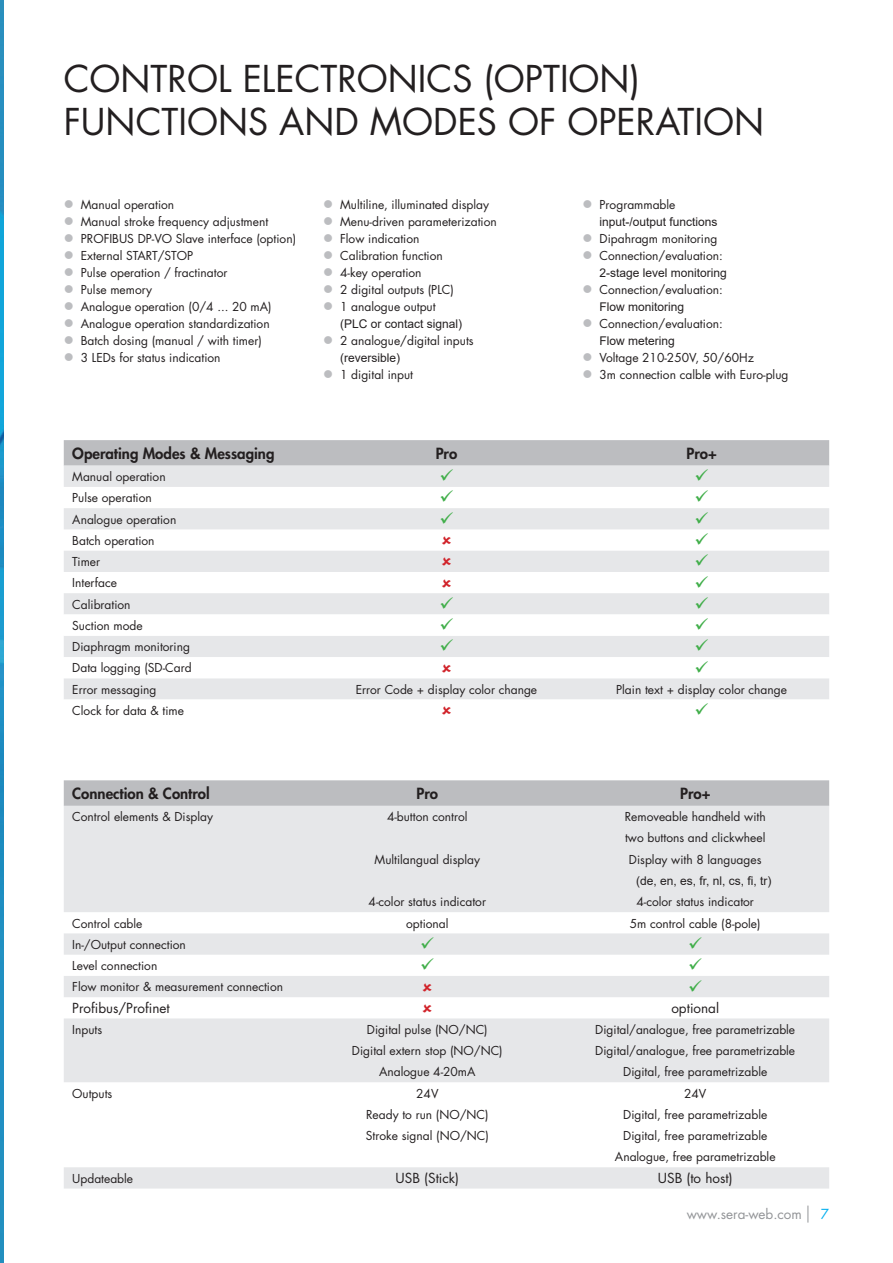
<style>
.page{position:relative;width:893px;height:1263px;background:#fff}
.page>*{position:absolute;margin:0;border:0;box-sizing:border-box;transform-origin:0 0}
.t1{font:36px/43.2px "Futura";color:#231f20}
.t2{font:800 15px "Futura";color:#231f20}
.t3{font:13.5px "Futura";color:#231f20}
.t4{font:13.5px "Futura";color:#939598}
.t5{font:13.5px "Futura";color:#00aeef}
.t6{font:12px/21.3px "Futura";color:#231f20}
.t7{font:12px "Arial";color:#231f20}
</style>
<div class="page">
<svg style="left:807px;top:1205px;width:1px;height:17px"></svg>
<img style="left:0;top:0;width:3px;height:1263px">
<svg style="left:64px;top:780px;width:765px;height:26px;background:#bdbec1"></svg>
<svg style="left:64px;top:806px;width:765px;height:382px;fill:#e6e7e9"></svg>
<svg style="left:64px;top:481px;width:765px;height:133px;fill:#e8e8ea"></svg>
<svg style="left:64px;top:636px;width:765px;height:63px;fill:#e6e7e9"></svg>
<svg style="left:423px;top:982px;width:9px;height:9px"></svg>
<svg style="left:423px;top:1004px;width:9px;height:8px"></svg>
<svg style="left:442px;top:536px;width:9px;height:8px"></svg>
<svg style="left:442px;top:557px;width:9px;height:9px"></svg>
<svg style="left:442px;top:579px;width:9px;height:8px"></svg>
<svg style="left:442px;top:664px;width:9px;height:8px"></svg>
<svg style="left:422px;top:937px;width:12px;height:12px"></svg>
<svg style="left:689px;top:937px;width:13px;height:12px"></svg>
<svg style="left:422px;top:958px;width:12px;height:12px"></svg>
<svg style="left:689px;top:958px;width:13px;height:12px"></svg>
<svg style="left:689px;top:979px;width:13px;height:12px"></svg>
<svg style="left:64px;top:440px;width:765px;height:41px;background:#cccdcf"></svg>
<svg style="left:441px;top:490px;width:12px;height:12px"></svg>
<svg style="left:696px;top:490px;width:12px;height:12px"></svg>
<svg style="left:441px;top:512px;width:12px;height:11px"></svg>
<svg style="left:696px;top:512px;width:12px;height:11px"></svg>
<svg style="left:696px;top:533px;width:12px;height:12px"></svg>
<svg style="left:696px;top:554px;width:12px;height:12px"></svg>
<svg style="left:696px;top:575px;width:12px;height:12px"></svg>
<svg style="left:441px;top:597px;width:12px;height:12px"></svg>
<svg style="left:696px;top:597px;width:12px;height:12px"></svg>
<svg style="left:441px;top:639px;width:12px;height:12px"></svg>
<svg style="left:696px;top:639px;width:12px;height:12px"></svg>
<svg style="left:696px;top:661px;width:12px;height:11px"></svg>
<h1 class="t1" style="left:64px;top:57px;width:702px">CONTROL ELECTRONICS (OPTION)<br>FUNCTIONS AND MODES OF OPERATION</h1>
<p class="t6" style="left:81px;top:194px;width:95px">Manual operation</p>
<p class="t6" style="left:340px;top:194px;width:150px">Multiline, illuminated display</p>
<p class="t6" style="left:600px;top:194px;width:77px">Programmable</p>
<p class="t6" style="left:81px;top:211px;width:189px">Manual stroke frequency adjustment</p>
<p class="t6" style="left:340px;top:211px;width:158px">Menu-driven parameterization</p>
<p class="t7" style="left:600px;top:213px;width:120px">input-/output functions</p>
<p class="t6" style="left:81px;top:228px;width:217px">PROFIBUS DP-VO Slave interface (option)</p>
<p class="t6" style="left:340px;top:228px;width:81px">Flow indication</p>
<p class="t6" style="left:600px;top:228px;width:119px">Dipahragm monitoring</p>
<p class="t6" style="left:81px;top:245px;width:114px">External START/STOP</p>
<p class="t6" style="left:340px;top:245px;width:104px">Calibration function</p>
<p class="t6" style="left:600px;top:245px;width:125px">Connection/evaluation:</p>
<p class="t6" style="left:81px;top:262px;width:148px">Pulse operation / fractinator</p>
<p class="t6" style="left:340px;top:262px;width:83px">4-key operation</p>
<p class="t7" style="left:600px;top:264px;width:129px">2-stage level monitoring</p>
<p class="t6" style="left:81px;top:279px;width:73px">Pulse memory</p>
<p class="t6" style="left:340px;top:279px;width:115px">2 digital outputs (PLC)</p>
<p class="t6" style="left:600px;top:279px;width:125px">Connection/evaluation:</p>
<p class="t6" style="left:81px;top:296px;width:192px">Analogue operation (0/4 ... 20 mA)</p>
<p class="t6" style="left:340px;top:296px;width:97px">1 analogue output</p>
<p class="t7" style="left:600px;top:298px;width:86px">Flow monitoring</p>
<p class="t6" style="left:81px;top:313px;width:190px">Analogue operation standardization</p>
<p class="t7" style="left:340px;top:315px;width:124px">(PLC or contact signal)</p>
<p class="t6" style="left:600px;top:313px;width:125px">Connection/evaluation:</p>
<p class="t6" style="left:81px;top:330px;width:183px">Batch dosing (manual / with timer)</p>
<p class="t6" style="left:340px;top:330px;width:135px">2 analogue/digital inputs</p>
<p class="t7" style="left:600px;top:332px;width:77px">Flow metering</p>
<p class="t6" style="left:81px;top:347px;width:141px">3 LEDs for status indication</p>
<p class="t7" style="left:340px;top:349px;width:61px">(reversible)</p>
<p class="t6" style="left:600px;top:347px;width:156px">Voltage 210-250V, 50/60Hz</p>
<p class="t6" style="left:340px;top:364px;width:74px">1 digital input</p>
<p class="t6" style="left:600px;top:364px;width:190px">3m connection calble with Euro-plug</p>
<p class="t2" style="left:72px;top:443px;width:204px">Operating Modes &amp; Messaging</p>
<p class="t2" style="left:436px;top:443px;width:23px">Pro</p>
<p class="t2" style="left:686px;top:443px;width:32px">Pro+</p>
<p class="t6" style="left:72px;top:466px;width:95px">Manual operation</p>
<p class="t6" style="left:72px;top:487px;width:81px">Pulse operation</p>
<p class="t6" style="left:72px;top:508px;width:106px">Analogue operation</p>
<p class="t6" style="left:72px;top:529px;width:84px">Batch operation</p>
<p class="t6" style="left:72px;top:551px;width:29px">Timer</p>
<p class="t6" style="left:72px;top:572px;width:46px">Interface</p>
<p class="t6" style="left:72px;top:593px;width:60px">Calibration</p>
<p class="t6" style="left:72px;top:615px;width:72px">Suction mode</p>
<p class="t6" style="left:72px;top:636px;width:119px">Diaphragm monitoring</p>
<p class="t6" style="left:72px;top:657px;width:121px">Data logging (SD-Card</p>
<p class="t6" style="left:72px;top:678px;width:86px">Error messaging</p>
<p class="t6" style="left:356px;top:678px;width:183px">Error Code + display color change</p>
<p class="t6" style="left:616px;top:678px;width:172px">Plain text + display color change</p>
<p class="t6" style="left:72px;top:700px;width:113px">Clock for data &amp; time</p>
<p class="t2" style="left:72px;top:783px;width:139px">Connection &amp; Control</p>
<p class="t2" style="left:417px;top:783px;width:23px">Pro</p>
<p class="t2" style="left:680px;top:783px;width:32px">Pro+</p>
<p class="t6" style="left:72px;top:806px;width:142px">Control elements &amp; Display</p>
<p class="t6" style="left:387px;top:806px;width:82px">4-button control</p>
<p class="t6" style="left:625px;top:806px;width:142px">Removeable handheld with two buttons and clickwheel</p>
<p class="t6" style="left:375px;top:848px;width:107px">Multilangual display</p>
<p class="t6" style="left:629px;top:848px;width:134px">Display with 8 languages</p>
<p class="t7" style="left:636px;top:872px;width:137px">(de, en, es, fr, nl, cs, fi, tr)</p>
<p class="t6" style="left:369px;top:891px;width:119px">4-color status indicator</p>
<p class="t6" style="left:636px;top:891px;width:119px">4-color status indicator</p>
<p class="t6" style="left:72px;top:912px;width:72px">Control cable</p>
<p class="t6" style="left:406px;top:912px;width:44px">optional</p>
<p class="t6" style="left:630px;top:912px;width:132px">5m control cable (8-pole)</p>
<p class="t6" style="left:72px;top:933px;width:115px">In-/Output connection</p>
<p class="t6" style="left:72px;top:955px;width:87px">Level connection</p>
<p class="t6" style="left:72px;top:976px;width:212px">Flow monitor &amp; measurement connection</p>
<p class="t3" style="left:72px;top:999px;width:99px">Profibus/Profinet</p>
<p class="t3" style="left:671px;top:999px;width:49px">optional</p>
<p class="t6" style="left:72px;top:1018px;width:31px">Inputs</p>
<p class="t6" style="left:367px;top:1018px;width:122px">Digital pulse (NO/NC)</p>
<p class="t6" style="left:595px;top:1018px;width:201px">Digital/analogue, free parametrizable</p>
<p class="t6" style="left:352px;top:1040px;width:152px">Digital extern stop (NO/NC)</p>
<p class="t6" style="left:595px;top:1040px;width:201px">Digital/analogue, free parametrizable</p>
<p class="t6" style="left:379px;top:1061px;width:98px">Analogue 4-20mA</p>
<p class="t6" style="left:623px;top:1061px;width:146px">Digital, free parametrizable</p>
<p class="t6" style="left:72px;top:1082px;width:42px">Outputs</p>
<p class="t6" style="left:416px;top:1082px;width:24px">24V</p>
<p class="t6" style="left:684px;top:1082px;width:24px">24V</p>
<p class="t6" style="left:366px;top:1103px;width:124px">Ready to run (NO/NC)</p>
<p class="t6" style="left:623px;top:1103px;width:146px">Digital, free parametrizable</p>
<p class="t6" style="left:366px;top:1125px;width:125px">Stroke signal (NO/NC)</p>
<p class="t6" style="left:615px;top:1125px;width:162px;text-align:center">Digital, free parametrizable<br>Analogue, free parametrizable</p>
<p class="t6" style="left:72px;top:1167px;width:62px">Updateable</p>
<p class="t3" style="left:396px;top:1169px;width:65px">USB (Stick)</p>
<p class="t3" style="left:658px;top:1169px;width:76px">USB (to host)</p>
<p class="t4" style="left:687px;top:1205px;width:117px">www.sera-web.com</p>
<p class="t5" style="left:821px;top:1205px;width:10px">7</p>
</div>
